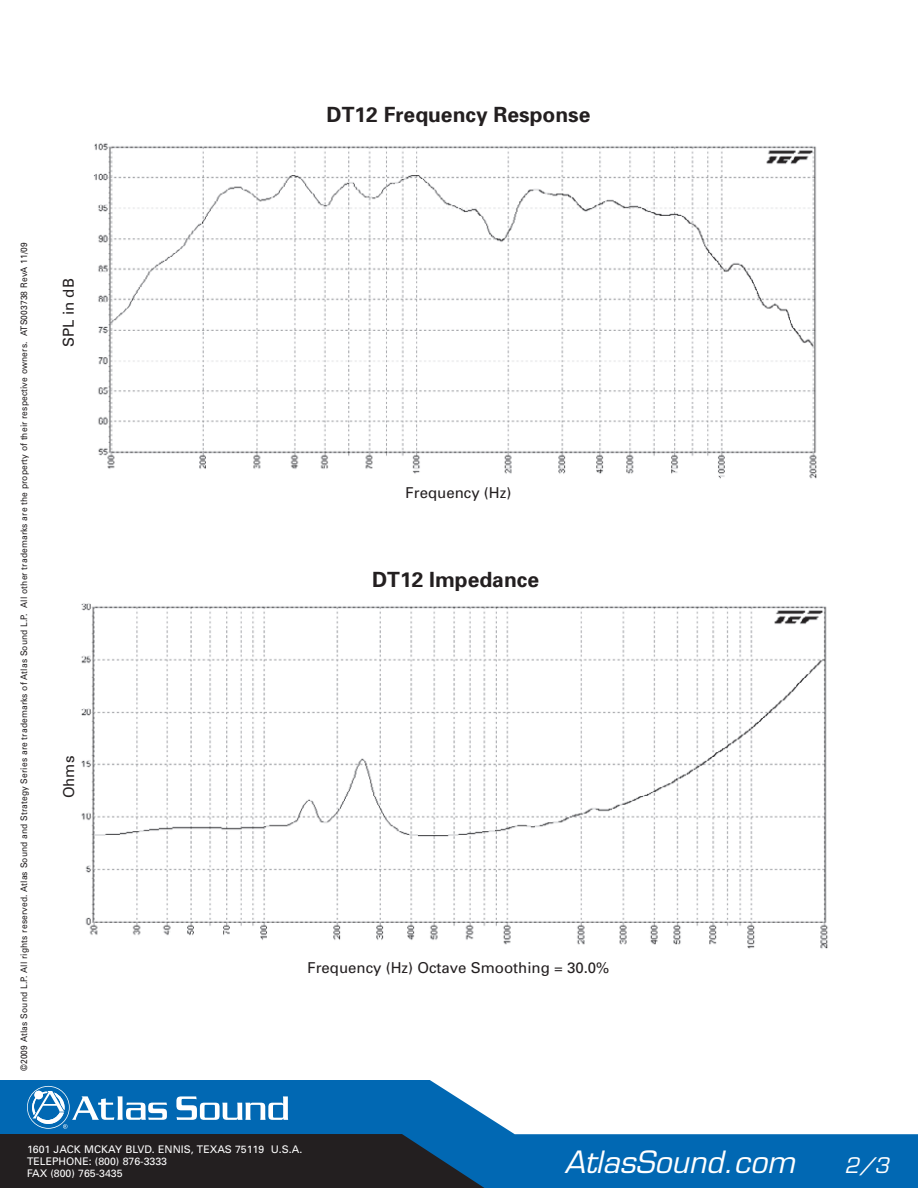
<style>
.page{position:relative;width:918px;height:1188px;background:#fff}
.page>*{position:absolute;margin:0;border:0;box-sizing:border-box;transform-origin:0 0}
.t1{font:italic 30px "Eurostile";color:#fff}
.t2{font:700 21px "Univers";color:#231f20}
.t3{font:italic 21px "Eurostile";color:#fff}
.t4{font:15px "Univers";color:#231f20}
.t5{font:10.5px/12px "Univers";color:#fff}
.t6{font:9px "Univers";letter-spacing:.015em;color:#231f20;scale:.94 1}
</style>
<div class="page">
<svg style="left:0;top:1080px;width:918px;height:108px;fill:#0168b3"></svg>
<svg style="left:0;top:1086px;width:484px;height:102px;background:#214e70"></svg>
<img style="left:93px;top:143px;width:724px;height:336px">
<img style="left:81px;top:603px;width:747px;height:346px">
<p class="t6" style="left:19px;top:1071px;width:883px;rotate:-90deg">©2009 Atlas Sound L.P. All rights reserved. Atlas Sound and Strategy Series are trademarks of Atlas Sound L.P. All other trademarks are the property of their respective owners. ATS003738 RevA 11/09</p>
<p class="t4" style="left:60px;top:347px;width:70px;rotate:-90deg">SPL in dB</p>
<p class="t4" style="left:60px;top:798px;width:44px;rotate:-90deg">Ohms</p>
<p class="t2" style="left:327px;top:101px;width:265px">DT12 Frequency Response</p>
<p class="t4" style="left:406px;top:484px;width:107px">Frequency (Hz)</p>
<p class="t2" style="left:372px;top:566px;width:168px">DT12 Impedance</p>
<p class="t4" style="left:307px;top:959px;width:304px">Frequency (Hz) Octave Smoothing = 30.0%</p>
<p class="t5" style="left:27px;top:1143px;width:277px">1601 JACK MCKAY BLVD. ENNIS, TEXAS 75119 U.S.A.<br>TELEPHONE: (800) 876-3333<br>FAX (800) 765-3435</p>
<h1 class="t1" style="left:564px;top:1144px;width:232px">AtlasSound.com</h1>
<h2 class="t3" style="left:845px;top:1153px;width:46px">2/3</h2>
</div>
